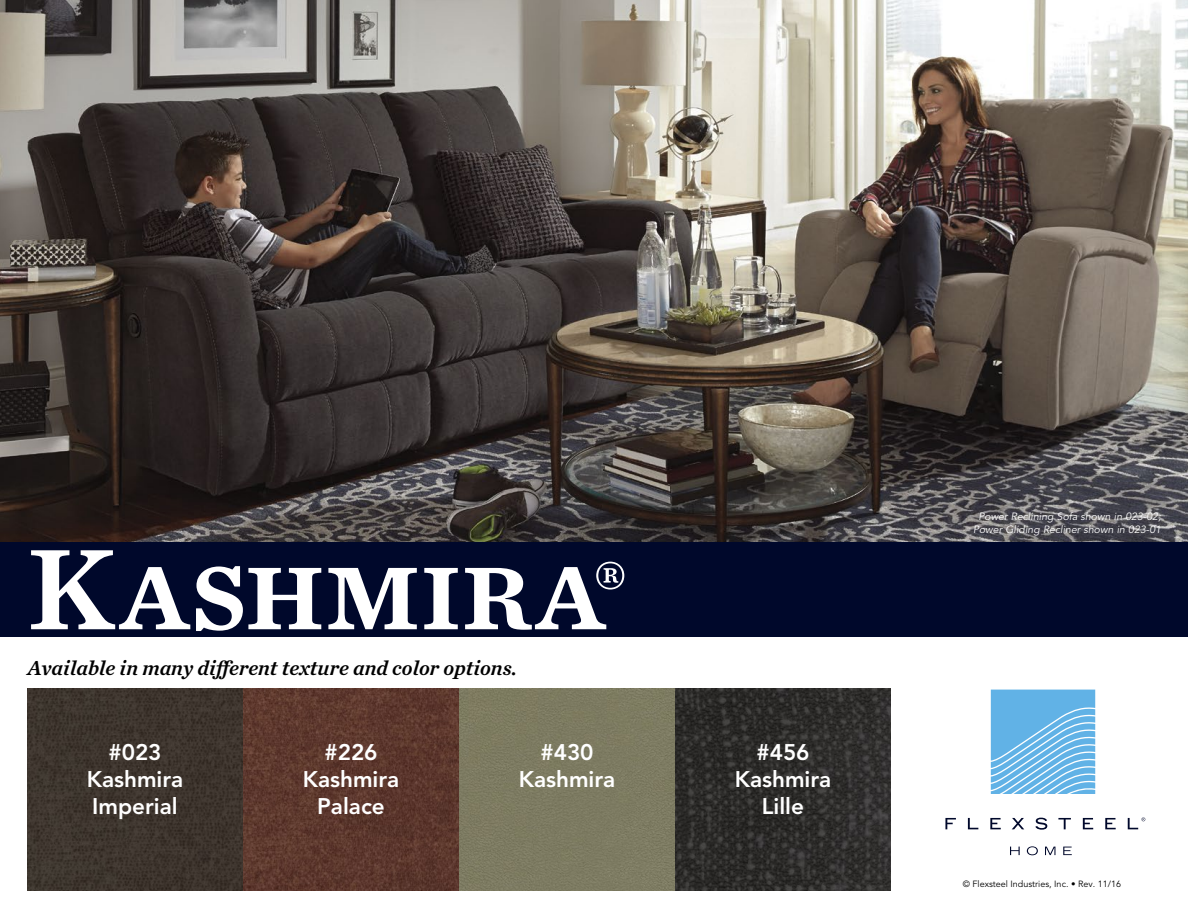
<style>
.page{position:relative;width:1188px;height:918px;background:#fff}
.page>*{position:absolute;margin:0;border:0;box-sizing:border-box;transform-origin:0 0}
.t1{font:120px "Chronicle Text G2 Semi";letter-spacing:-.015em;color:#fff}
.t2{font:800 22.5px/27px "Avenir LT Std";color:#fff;text-align:center}
.F6_Body_Copy{font:italic 21px "Chronicle Text G2 Semi";color:#000}
.Dimensions{font:italic 10.5px/13.5px "Avenir LT Std";color:#fff;text-align:center}
.t3{font:9px "Avenir LT Std";color:#000}
</style>
<div class="page">
<img style="left:0;top:0;width:1188px;height:542px">
<div style="left:0;top:542px;width:1188px;height:95px;background:#00082b"></div>
<svg style="left:991px;top:690px;width:104px;height:104px;background:#75bbe9"></svg>
<svg style="left:1010px;top:847px;width:10px;height:8px"></svg>
<svg style="left:1027px;top:846px;width:11px;height:9px"></svg>
<svg style="left:1045px;top:847px;width:10px;height:8px"></svg>
<svg style="left:1063px;top:847px;width:9px;height:8px"></svg>
<svg style="left:945px;top:818px;width:11px;height:11px"></svg>
<svg style="left:968px;top:818px;width:10px;height:11px"></svg>
<svg style="left:990px;top:818px;width:11px;height:11px"></svg>
<svg style="left:1012px;top:818px;width:12px;height:11px"></svg>
<svg style="left:1035px;top:818px;width:12px;height:12px"></svg>
<svg style="left:1058px;top:818px;width:13px;height:11px"></svg>
<svg style="left:1083px;top:818px;width:10px;height:11px"></svg>
<svg style="left:1105px;top:818px;width:11px;height:11px"></svg>
<svg style="left:1128px;top:817px;width:17px;height:12px"></svg>
<img style="left:27px;top:688px;width:864px;height:203px">
<p class="t1" style="left:27px;top:495px;width:601px">Kashmira<sup>®</sup></p>
<p class="F6_Body_Copy" style="left:27px;top:652px;width:492px">Available in many different texture and color options.</p>
<p class="t2" style="left:108px;top:739px;width:55px">#023</p>
<p class="t2" style="left:87px;top:766px;width:98px;text-align:left">Kashmira<br>Imperial</p>
<p class="t2" style="left:324px;top:739px;width:55px">#226</p>
<p class="t2" style="left:303px;top:766px;width:98px">Kashmira<br>Palace</p>
<p class="t2" style="left:540px;top:739px;width:55px">#430</p>
<p class="t2" style="left:519px;top:766px;width:98px">Kashmira</p>
<p class="t2" style="left:756px;top:739px;width:55px">#456</p>
<p class="t2" style="left:735px;top:766px;width:98px">Kashmira<br>Lille</p>
<p class="Dimensions" style="left:973px;top:510px;width:189px">Power Reclining Sofa shown in 023-02;<br>Power Gliding Recliner shown in 023-01</p>
<p class="t3" style="left:963px;top:878px;width:160px">© Flexsteel Industries, Inc. • Rev. 11/16</p>
</div>
